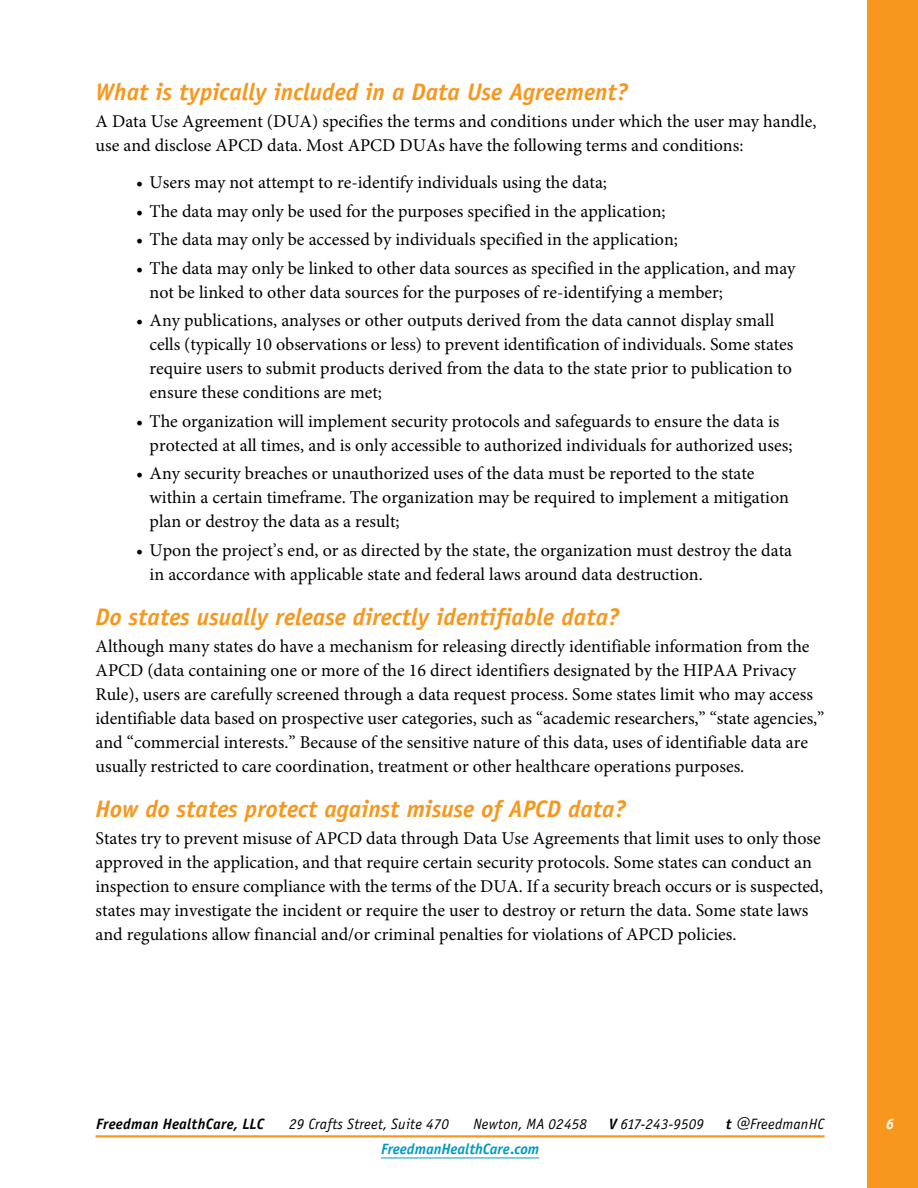
<style>
.page{position:relative;width:918px;height:1188px;background:#fff}
.page>*{position:absolute;margin:0;border:0;box-sizing:border-box;transform-origin:0 0}
.t1{font:italic 700 24px "Officina Sans";color:#f8971d}
.t2{font:18px/24px "Minion Pro";color:#000}
.t3{font:italic 15px "Officina Sans";letter-spacing:.015em;color:#000}
.t4{font:italic 700 15px "Officina Sans";letter-spacing:.015em;color:#000}
.t5{font:italic 700 15px "Officina Sans";color:#009cc0}
.t6{font:italic 700 15px "Officina Sans";color:#fff}
.s1{font-weight:700}
</style>
<div class="page">
<hr style="left:96px;top:1135px;width:729px;height:3px;background:#f8971d">
<hr style="left:381px;top:1158px;width:158px;height:1px;background:#009cc0">
<div style="left:867px;top:0;width:51px;height:1188px;background:#f8971d"></div>
<h1 class="t1" style="left:96px;top:77px;width:534px">What is typically included in a Data Use Agreement?</h1>
<p class="t2" style="left:96px;top:109px;width:722px">A Data Use Agreement (DUA) specifies the terms and conditions under which the user may handle, use and disclose APCD data. Most APCD DUAs have the following terms and conditions:</p>
<p class="t2" style="left:136px;top:171px;width:473px">• Users may not attempt to re-identify individuals using the data;</p>
<p class="t2" style="left:136px;top:199px;width:531px">• The data may only be used for the purposes specified in the application;</p>
<p class="t2" style="left:136px;top:228px;width:543px">• The data may only be accessed by individuals specified in the application;</p>
<p class="t2" style="left:150px;top:256px;width:647px;text-indent:-14px">• The data may only be linked to other data sources as specified in the application, and may not be linked to other data sources for the purposes of re-identifying a member;</p>
<p class="t2" style="left:150px;top:309px;width:645px;text-indent:-14px">• Any publications, analyses or other outputs derived from the data cannot display small cells (typically 10 observations or less) to prevent identification of individuals. Some states require users to submit products derived from the data to the state prior to publication to ensure these conditions are met;</p>
<p class="t2" style="left:150px;top:409px;width:644px;text-indent:-14px">• The organization will implement security protocols and safeguards to ensure the data is protected at all times, and is only accessible to authorized individuals for authorized uses;</p>
<p class="t2" style="left:150px;top:462px;width:641px;text-indent:-14px">• Any security breaches or unauthorized uses of the data must be reported to the state within a certain timeframe. The organization may be required to implement a mitigation plan or destroy the data as a result;</p>
<p class="t2" style="left:150px;top:538px;width:644px;text-indent:-14px">• Upon the project’s end, or as directed by the state, the organization must destroy the data in accordance with applicable state and federal laws around data destruction.</p>
<h1 class="t1" style="left:96px;top:602px;width:525px">Do states usually release directly identifiable data?</h1>
<p class="t2" style="left:96px;top:634px;width:730px">Although many states do have a mechanism for releasing directly identifiable information from the APCD (data containing one or more of the 16 direct identifiers designated by the HIPAA Privacy Rule), users are carefully screened through a data request process. Some states limit who may access identifiable data based on prospective user categories, such as “academic researchers,” “state agencies,” and “commercial interests.” Because of the sensitive nature of this data, uses of identifiable data are usually restricted to care coordination, treatment or other healthcare operations purposes.</p>
<h1 class="t1" style="left:96px;top:794px;width:532px">How do states protect against misuse of APCD data?</h1>
<p class="t2" style="left:96px;top:826px;width:729px">States try to prevent misuse of APCD data through Data Use Agreements that limit uses to only those approved in the application, and that require certain security protocols. Some states can conduct an inspection to ensure compliance with the terms of the DUA. If a security breach occurs or is suspected, states may investigate the incident or require the user to destroy or return the data. Some state laws and regulations allow financial and/or criminal penalties for violations of APCD policies.</p>
<p class="t4" style="left:96px;top:1115px;width:169px">Freedman HealthCare, LLC</p>
<p class="t3" style="left:289px;top:1115px;width:162px">29 Crafts Street, Suite 470</p>
<p class="t3" style="left:473px;top:1115px;width:115px">Newton, MA 02458</p>
<p class="t3" style="left:609px;top:1115px;width:97px"><span class="s1">V</span> 617-243-9509</p>
<p class="t3" style="left:726px;top:1115px;width:100px"><span class="s1">t</span> @FreedmanHC</p>
<p class="t5" style="left:381px;top:1140px;width:160px">FreedmanHealthCare.com</p>
<p class="t6" style="left:886px;top:1115px;width:10px">6</p>
</div>
